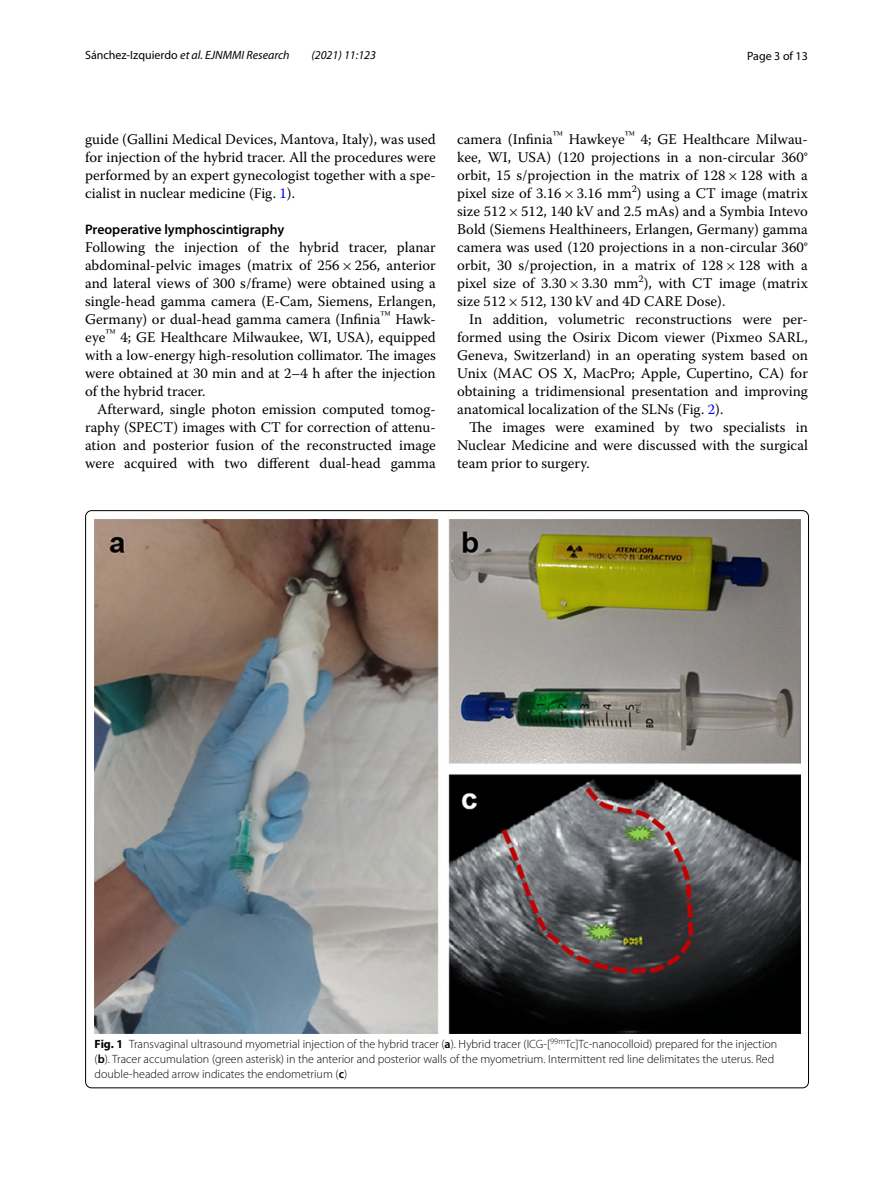
<style>
.page{position:relative;width:893px;height:1187px;background:#fff}
.page>*{position:absolute;margin:0;border:0;box-sizing:border-box;transform-origin:0 0}
.t1{font:14.7px/18px "Warnock Pro";color:#000;text-align:justify}
.t2{font:600 13.8px "Myriad Pro";color:#000}
.t3{font:300 12px/15px "Myriad Pro";color:#000}
.t4{font:italic 12px "Myriad Pro";color:#000}
.t5{font:12px "Myriad Pro";color:#000}
.s1{font-style:normal}
.s2{color:#00f}
.s3{font-family:"MTSY"}
.s4{font-weight:700}
.s5{font-weight:600}
</style>
<div class="page">
<img style="left:94px;top:519px;width:706px;height:514px">
<p class="t4" style="left:85px;top:48px;width:206px"><span class="s1">Sánchez‑Izquierdo</span> et al. EJNMMI Research</p>
<p class="t4" style="left:311px;top:48px;width:66px">(2021) 11:123</p>
<p class="t5" style="left:747px;top:48px;width:62px">Page 3 of 13</p>
<p class="t1" style="left:85px;top:130px;width:352px">guide (Gallini Medical Devices, Mantova, Italy), was used for injection of the hybrid tracer. All the procedures were performed by an expert gynecologist together with a spe&shy;cialist in nuclear medicine (Fig. <span class="s2">1</span>).</p>
<p class="t2" style="left:85px;top:220px;width:201px">Preoperative lymphoscintigraphy</p>
<p class="t1" style="left:85px;top:238px;width:352px">Following the injection of the hybrid tracer, planar abdominal-pelvic images (matrix of 256<span class="s3">×</span>256, anterior and lateral views of 300 s/frame) were obtained using a single-head gamma camera (E-Cam, Siemens, Erlangen, Germany) or dual-head gamma camera (Infinia<sup>™</sup> Hawk&shy;eye<sup>™</sup> 4; GE Healthcare Milwaukee, WI, USA), equipped with a low-energy high-resolution collimator. The images were obtained at 30 min and at 2–4 h after the injection of the hybrid tracer.</p>
<p class="t1" style="left:85px;top:400px;width:352px;text-indent:12px">Afterward, single photon emission computed tomog&shy;raphy (SPECT) images with CT for correction of attenu&shy;ation and posterior fusion of the reconstructed image were acquired with two different dual-head gamma</p>
<p class="t1" style="left:457px;top:130px;width:352px">camera (Infinia<sup>™</sup> Hawkeye<sup>™</sup> 4; GE Healthcare Milwau&shy;kee, WI, USA) (120 projections in a non-circular 360° orbit, 15 s/projection in the matrix of 128<span class="s3">×</span>128 with a pixel size of 3.16<span class="s3">×</span>3.16 mm<sup>2</sup>) using a CT image (matrix size 512<span class="s3">×</span>512, 140 kV and 2.5 mAs) and a Symbia Intevo Bold (Siemens Healthineers, Erlangen, Germany) gamma camera was used (120 projections in a non-circular 360° orbit, 30 s/projection, in a matrix of 128<span class="s3">×</span>128 with a pixel size of 3.30<span class="s3">×</span>3.30 mm<sup>2</sup>), with CT image (matrix size 512<span class="s3">×</span>512, 130 kV and 4D CARE Dose).</p>
<p class="t1" style="left:457px;top:310px;width:352px;text-indent:12px">In addition, volumetric reconstructions were per&shy;formed using the Osirix Dicom viewer (Pixmeo SARL, Geneva, Switzerland) in an operating system based on Unix (MAC OS X, MacPro; Apple, Cupertino, CA) for obtaining a tridimensional presentation and improving anatomical localization of the SLNs (Fig. <span class="s2">2</span>).</p>
<p class="t1" style="left:457px;top:418px;width:352px;text-indent:12px">The images were examined by two specialists in Nuclear Medicine and were discussed with the surgical team prior to surgery.</p>
<p class="t3" style="left:95px;top:1037px;width:684px"><span class="s4">Fig. 1</span> Transvaginal ultrasound myometrial injection of the hybrid tracer (<span class="s5">a</span>). Hybrid tracer (ICG-[<sup>99m</sup>Tc]Tc-nanocolloid) prepared for the injection (<span class="s5">b</span>). Tracer accumulation (green asterisk) in the anterior and posterior walls of the myometrium. Intermittent red line delimitates the uterus. Red double-headed arrow indicates the endometrium (<span class="s5">c</span>)</p>
</div>
